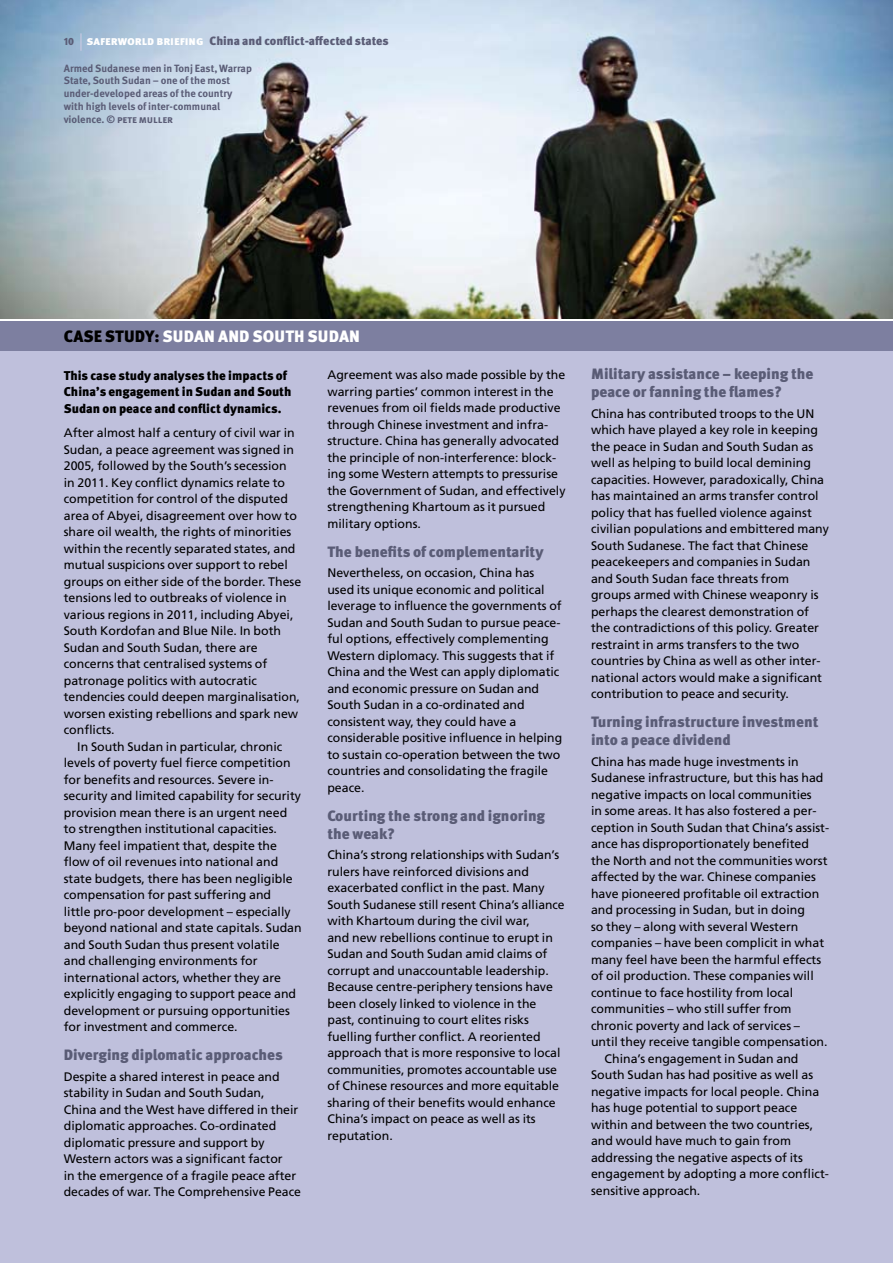
<style>
.page{position:relative;width:893px;height:1263px;background:#fff}
.page>*{position:absolute;margin:0;border:0;box-sizing:border-box;transform-origin:0 0}
.t1{font:900 16.5px "Meta Pro";letter-spacing:.01em;color:#fff}
.t2{font:900 15px/18px "Meta Pro";color:#5a5c76}
.t3{font:900 12.75px/16.5px "Meta Pro";color:#000}
.t4{font:12.3px/16.5px "Frutiger LT Std";color:#000}
.t5{font:900 12px "Meta Pro";color:#5a5c76}
.t6{font:700 10.5px/12.8px "Meta Pro";color:#5a5c76}
.s1{font-size:10.5px}
.s2{font-weight:400;font-size:18px;color:#c7c8e1}
.s3{color:#fff}
.s4{color:#000}
</style>
<div class="page">
<div style="left:0;top:351px;width:893px;height:912px;background:#bfc0dc"></div>
<img style="left:0;top:0;width:893px;height:319px">
<div style="left:0;top:321px;width:893px;height:30px;background:#7d7fa0"></div>
<p class="t5" style="left:64px;top:34px;width:326px"><span class="s1">10</span> <span class="s2">|</span> <span class="s3">saferworld briefing</span> China and conflict-affected states</p>
<p class="t6" style="left:64px;top:62px;width:190px">Armed Sudanese men in Tonj East, Warrap State, South Sudan – one of the most under-developed areas of the country with high levels of inter-communal violence. © pete muller</p>
<h1 class="t1" style="left:64px;top:326px;width:298px"><span class="s4">CASE STUDY:</span> Sudan and South Sudan</h1>
<p class="t3" style="left:64px;top:367px;width:229px">This case study analyses the impacts of<br>China’s engagement in Sudan and South<br>Sudan on peace and conflict dynamics.</p>
<p class="t4" style="left:64px;top:425px;width:233px">After almost half a century of civil war in</p>
<p class="t4" style="left:64px;top:441px;width:232px">Sudan, a peace agreement was signed in</p>
<p class="t4" style="left:64px;top:458px;width:224px">2005, followed by the South’s secession</p>
<p class="t4" style="left:64px;top:474px;width:223px">in 2011. Key conflict dynamics relate to</p>
<p class="t4" style="left:64px;top:491px;width:226px">competition for control of the disputed</p>
<p class="t4" style="left:64px;top:507px;width:235px">area of Abyei, disagreement over how to</p>
<p class="t4" style="left:64px;top:524px;width:229px">share oil wealth, the rights of minorities</p>
<p class="t4" style="left:64px;top:540px;width:233px">within the recently separated states, and</p>
<p class="t4" style="left:64px;top:557px;width:226px">mutual suspicions over support to rebel</p>
<p class="t4" style="left:64px;top:573px;width:239px">groups on either side of the border. These</p>
<p class="t4" style="left:64px;top:590px;width:224px">tensions led to outbreaks of violence in</p>
<p class="t4" style="left:64px;top:606px;width:231px">various regions in 2011, including Abyei,</p>
<p class="t4" style="left:64px;top:623px;width:219px">South Kordofan and Blue Nile. In both</p>
<p class="t4" style="left:64px;top:639px;width:195px">Sudan and South Sudan, there are</p>
<p class="t4" style="left:64px;top:656px;width:205px">concerns that centralised systems of</p>
<p class="t4" style="left:64px;top:672px;width:195px">patronage politics with autocratic</p>
<p class="t4" style="left:64px;top:689px;width:238px">tendencies could deepen marginalisation,</p>
<p class="t4" style="left:64px;top:705px;width:236px">worsen existing rebellions and spark new</p>
<p class="t4" style="left:64px;top:722px;width:52px">conflicts.</p>
<p class="t4" style="left:77px;top:738px;width:207px">In South Sudan in particular, chronic</p>
<p class="t4" style="left:64px;top:755px;width:228px">levels of poverty fuel fierce competition</p>
<p class="t4" style="left:64px;top:771px;width:211px">for benefits and resources. Severe in-</p>
<p class="t4" style="left:64px;top:788px;width:239px">security and limited capability for security</p>
<p class="t4" style="left:64px;top:804px;width:225px">provision mean there is an urgent need</p>
<p class="t4" style="left:64px;top:821px;width:215px">to strengthen institutional capacities.</p>
<p class="t4" style="left:64px;top:837px;width:215px">Many feel impatient that, despite the</p>
<p class="t4" style="left:64px;top:854px;width:216px">flow of oil revenues into national and</p>
<p class="t4" style="left:64px;top:870px;width:230px">state budgets, there has been negligible</p>
<p class="t4" style="left:64px;top:887px;width:209px">compensation for past suffering and</p>
<p class="t4" style="left:64px;top:903px;width:228px">little pro-poor development – especially</p>
<p class="t4" style="left:64px;top:920px;width:239px">beyond national and state capitals. Sudan</p>
<p class="t4" style="left:64px;top:936px;width:217px">and South Sudan thus present volatile</p>
<p class="t4" style="left:64px;top:953px;width:195px">and challenging environments for</p>
<p class="t4" style="left:64px;top:969px;width:219px">international actors, whether they are</p>
<p class="t4" style="left:64px;top:986px;width:234px">explicitly engaging to support peace and</p>
<p class="t4" style="left:64px;top:1002px;width:228px">development or pursuing opportunities</p>
<p class="t4" style="left:64px;top:1019px;width:175px">for investment and commerce.</p>
<p class="t2" style="left:64px;top:1046px;width:220px">Diverging diplomatic approaches</p>
<p class="t4" style="left:64px;top:1068px;width:239px">Despite a shared interest in peace and stability in Sudan and South Sudan,<br>China and the West have differed in their diplomatic approaches. Co-ordinated diplomatic pressure and support by Western actors was a significant factor<br>in the emergence of a fragile peace after decades of war. The Comprehensive Peace</p>
<p class="t4" style="left:327px;top:367px;width:240px">Agreement was also made possible by the warring parties’ common interest in the revenues from oil fields made productive through Chinese investment and infra&shy;structure. China has generally advocated the principle of non-interference: block&shy;ing some Western attempts to pressurise the Government of Sudan, and effectively strengthening Khartoum as it pursued military options.</p>
<p class="t2" style="left:327px;top:543px;width:218px">The benefits of complementarity</p>
<p class="t4" style="left:327px;top:565px;width:236px">Nevertheless, on occasion, China has used its unique economic and political leverage to influence the governments of Sudan and South Sudan to pursue peace&shy;ful options, effectively complementing Western diplomacy. This suggests that if China and the West can apply diplomatic and economic pressure on Sudan and South Sudan in a co-ordinated and consistent way, they could have a considerable positive influence in helping to sustain co-operation between the two countries and consolidating the fragile peace.</p>
<p class="t2" style="left:327px;top:807px;width:219px">Courting the strong and ignoring the weak?</p>
<p class="t4" style="left:327px;top:847px;width:239px">China’s strong relationships with Sudan’s rulers have reinforced divisions and exacerbated conflict in the past. Many South Sudanese still resent China’s alliance with Khartoum during the civil war,<br>and new rebellions continue to erupt in Sudan and South Sudan amid claims of corrupt and unaccountable leadership.<br>Because centre-periphery tensions have been closely linked to violence in the past, continuing to court elites risks fuelling further conflict. A reoriented approach that is more responsive to local communities, promotes accountable use of Chinese resources and more equitable sharing of their benefits would enhance China’s impact on peace as well as its reputation.</p>
<p class="t2" style="left:591px;top:365px;width:224px">Military assistance – keeping the peace or fanning the flames?</p>
<p class="t4" style="left:591px;top:405px;width:239px">China has contributed troops to the UN which have played a key role in keeping the peace in Sudan and South Sudan as well as helping to build local demining capacities. However, paradoxically, China has maintained an arms transfer control policy that has fuelled violence against civilian populations and embittered many South Sudanese. The fact that Chinese peacekeepers and companies in Sudan and South Sudan face threats from groups armed with Chinese weaponry is perhaps the clearest demonstration of the contradictions of this policy. Greater restraint in arms transfers to the two countries by China as well as other inter&shy;national actors would make a significant contribution to peace and security.</p>
<p class="t2" style="left:591px;top:713px;width:229px">Turning infrastructure investment into a peace dividend</p>
<p class="t4" style="left:591px;top:753px;width:209px">China has made huge investments in</p>
<p class="t4" style="left:591px;top:770px;width:234px">Sudanese infrastructure, but this has had</p>
<p class="t4" style="left:591px;top:786px;width:222px">negative impacts on local communities</p>
<p class="t4" style="left:591px;top:803px;width:227px">in some areas. It has also fostered a per-</p>
<p class="t4" style="left:591px;top:819px;width:240px">ception in South Sudan that China’s assist-</p>
<p class="t4" style="left:591px;top:836px;width:219px">ance has disproportionately benefited</p>
<p class="t4" style="left:591px;top:852px;width:238px">the North and not the communities worst</p>
<p class="t4" style="left:591px;top:869px;width:226px">affected by the war. Chinese companies</p>
<p class="t4" style="left:591px;top:885px;width:230px">have pioneered profitable oil extraction</p>
<p class="t4" style="left:591px;top:902px;width:215px">and processing in Sudan, but in doing</p>
<p class="t4" style="left:591px;top:918px;width:209px">so they – along with several Western</p>
<p class="t4" style="left:591px;top:935px;width:235px">companies – have been complicit in what</p>
<p class="t4" style="left:591px;top:951px;width:232px">many feel have been the harmful effects</p>
<p class="t4" style="left:591px;top:968px;width:224px">of oil production. These companies will</p>
<p class="t4" style="left:591px;top:984px;width:204px">continue to face hostility from local</p>
<p class="t4" style="left:591px;top:1001px;width:202px">communities – who still suffer from</p>
<p class="t4" style="left:591px;top:1017px;width:211px">chronic poverty and lack of services –</p>
<p class="t4" style="left:591px;top:1034px;width:238px">until they receive tangible compensation.</p>
<p class="t4" style="left:605px;top:1050px;width:195px">China’s engagement in Sudan and</p>
<p class="t4" style="left:591px;top:1067px;width:224px">South Sudan has had positive as well as</p>
<p class="t4" style="left:591px;top:1083px;width:230px">negative impacts for local people. China</p>
<p class="t4" style="left:591px;top:1100px;width:208px">has huge potential to support peace</p>
<p class="t4" style="left:591px;top:1116px;width:224px">within and between the two countries,</p>
<p class="t4" style="left:591px;top:1133px;width:202px">and would have much to gain from</p>
<p class="t4" style="left:591px;top:1149px;width:213px">addressing the negative aspects of its</p>
<p class="t4" style="left:591px;top:1166px;width:239px">engagement by adopting a more conflict-</p>
<p class="t4" style="left:591px;top:1182px;width:111px">sensitive approach.</p>
</div>
